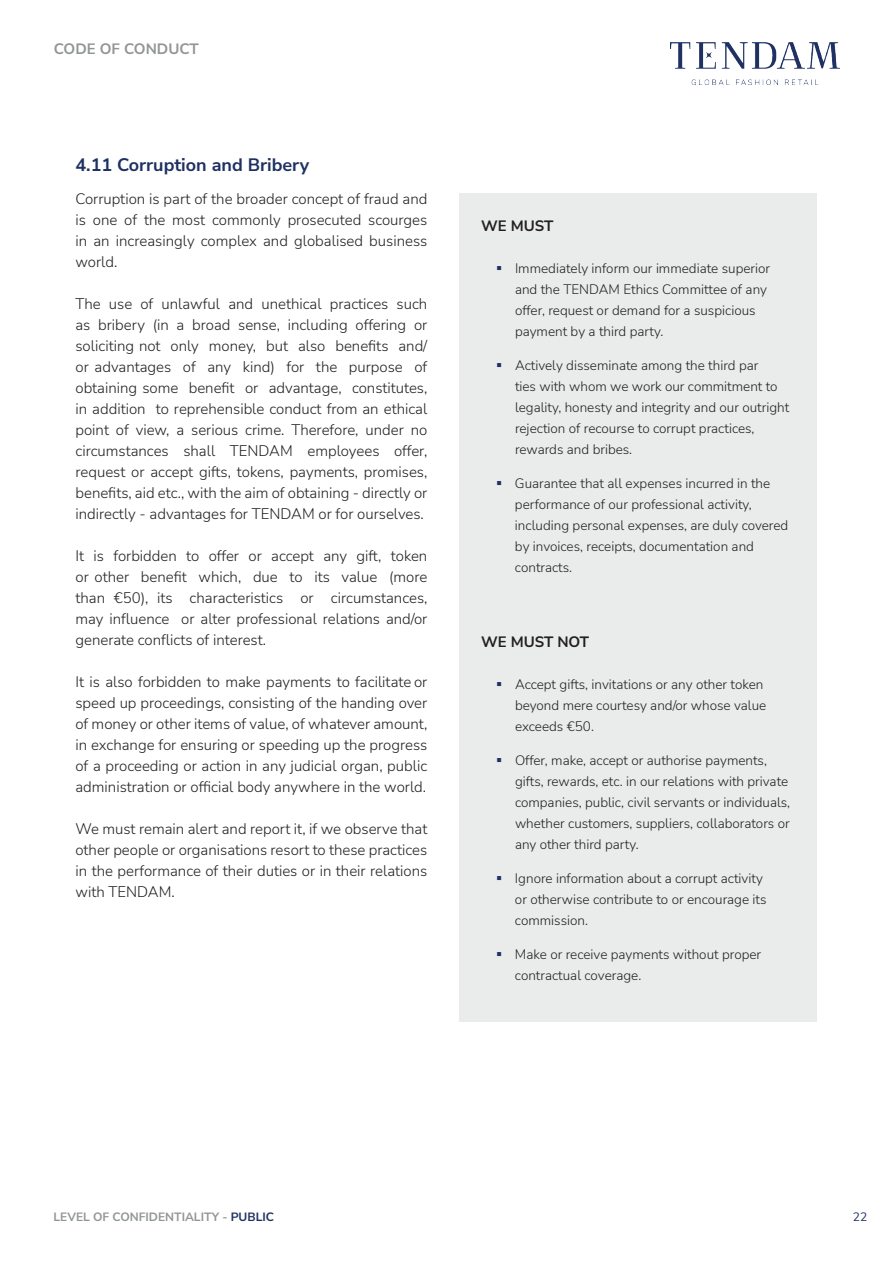
<style>
.page{position:relative;width:893px;height:1263px;background:#fff}
.page>*{position:absolute;margin:0;border:0;box-sizing:border-box;transform-origin:0 0}
.t1{font:700 18px "Nunito Sans";color:#1f3162}
.t2{font:300 15px/21px "Nunito Sans";color:#231f20;text-align:justify}
.t3{font:700 15px "Nunito Sans";color:#231f20}
.t4{font:700 15px "Nunito Sans";color:#919597}
.t5{font:300 13.5px/21px "Nunito Sans";color:#231f20}
.t6{font:700 12px "Nunito Sans";color:#919597}
.t7{font:12px "Nunito Sans";color:#1f3162}
.s1{color:#1f3162}
</style>
<div class="page">
<img style="left:671px;top:43px;width:168px;height:41px">
<div style="left:459px;top:193px;width:357px;height:829px;background:#e9ecea"></div>
<p class="t4" style="left:54px;top:38px;width:146px">CODE OF CONDUCT</p>
<p class="t1" style="left:75px;top:152px;width:235px">4.11 Corruption and Bribery</p>
<p class="t2" style="left:75px;top:188px;width:353px">Corruption is part of the broader concept of fraud and is one of the most commonly prosecuted scourges in an increasingly complex and globalised business world.</p>
<p class="t2" style="left:75px;top:293px;width:353px">The use of unlawful and unethical practices such as bribery (in a broad sense, including offering or soliciting not only money, but also benefits and/ or advantages of any kind) for the purpose of obtaining some benefit or advantage, constitutes, in addition to reprehensible conduct from an ethical point of view, a serious crime. Therefore, under no circumstances shall TENDAM employees offer, request or accept gifts, tokens, payments, promises, benefits, aid etc., with the aim of obtaining - directly or indirectly - advantages for TENDAM or for ourselves.</p>
<p class="t2" style="left:75px;top:545px;width:353px">It is forbidden to offer or accept any gift, token or other benefit which, due to its value (more than €50), its characteristics or circumstances, may influence or alter professional relations and/or generate conflicts of interest.</p>
<p class="t2" style="left:75px;top:671px;width:353px">It is also forbidden to make payments to facilitate or speed up proceedings, consisting of the handing over of money or other items of value, of whatever amount, in exchange for ensuring or speeding up the progress of a proceeding or action in any judicial organ, public administration or official body anywhere in the world.</p>
<p class="t2" style="left:75px;top:818px;width:353px">We must remain alert and report it, if we observe that other people or organisations resort to these practices in the performance of their duties or in their relations with TENDAM.</p>
<p class="t3" style="left:481px;top:215px;width:74px">WE MUST</p>
<p class="t5" style="left:515px;top:257px;width:257px">Immediately inform our immediate superior and the TENDAM Ethics Committee of any offer, request or demand for a suspicious payment by a third party.</p>
<p class="t5" style="left:515px;top:354px;width:276px">Actively disseminate among the third par<br>ties with whom we work our commitment to legality, honesty and integrity and our outright rejection of recourse to corrupt practices, rewards and bribes.</p>
<p class="t5" style="left:515px;top:472px;width:275px">Guarantee that all expenses incurred in the performance of our professional activity, including personal expenses, are duly covered by invoices, receipts, documentation and contracts.</p>
<p class="t3" style="left:481px;top:631px;width:110px">WE MUST NOT</p>
<p class="t5" style="left:515px;top:674px;width:253px">Accept gifts, invitations or any other token beyond mere courtesy and/or whose value exceeds €50.</p>
<p class="t5" style="left:515px;top:749px;width:277px">Offer, make, accept or authorise payments, gifts, rewards, etc. in our relations with private companies, public, civil servants or individuals, whether customers, suppliers, collaborators or any other third party.</p>
<p class="t5" style="left:515px;top:867px;width:253px">Ignore information about a corrupt activity or otherwise contribute to or encourage its commission.</p>
<p class="t5" style="left:515px;top:943px;width:248px">Make or receive payments without proper contractual coverage.</p>
<p class="t6" style="left:54px;top:1208px;width:222px">LEVEL OF CONFIDENTIALITY - <span class="s1">PUBLIC</span></p>
<p class="t7" style="left:853px;top:1208px;width:16px">22</p>
</div>
